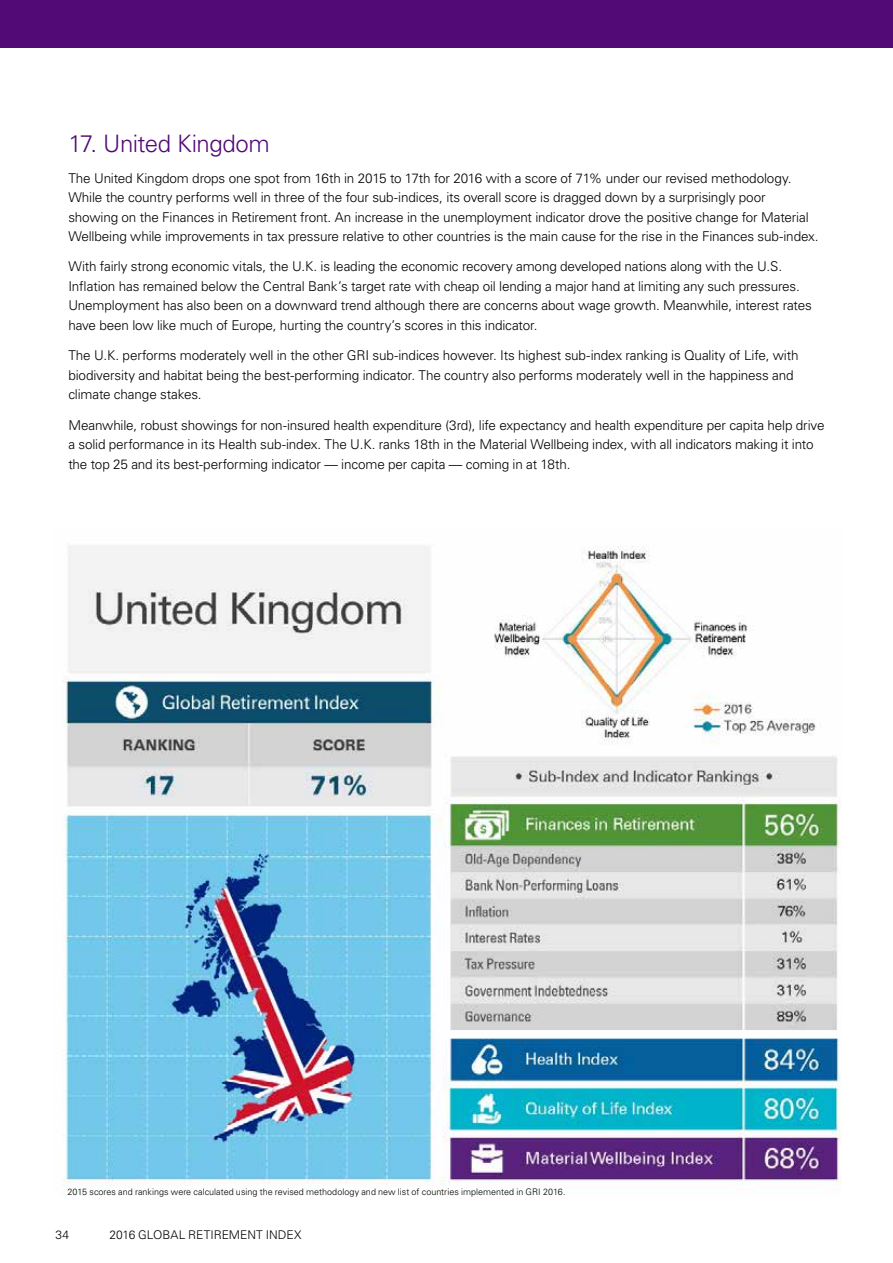
<style>
.page{position:relative;width:893px;height:1263px;background:#fff}
.page>*{position:absolute;margin:0;border:0;box-sizing:border-box;transform-origin:0 0}
.t1{font:300 24px "Univers LT Std";letter-spacing:-.02em;color:#520a76}
.t2{font:300 13.5px/19.5px "Univers LT Std";letter-spacing:-.015em;color:#000}
.t3{font:300 12px "Univers LT Std";color:#000}
.t4{font:300 9px "Univers LT Std";color:#000}
</style>
<div class="page">
<div style="left:0;top:0;width:893px;height:47px;background:#520a76"></div>
<img style="left:62px;top:546px;width:779px;height:648px">
<h1 class="t1" style="left:68px;top:129px;width:203px">17. United Kingdom</h1>
<p class="t2" style="left:68px;top:168px;width:752px">The United Kingdom drops one spot from 16th in 2015 to 17th for 2016 with a score of 71% under our revised methodology.<br>While the country performs well in three of the four sub-indices, its overall score is dragged down by a surprisingly poor showing on the Finances in Retirement front. An increase in the unemployment indicator drove the positive change for Material Wellbeing while improvements in tax pressure relative to other countries is the main cause for the rise in the Finances sub-index.</p>
<p class="t2" style="left:68px;top:257px;width:745px">With fairly strong economic vitals, the U.K. is leading the economic recovery among developed nations along with the U.S.<br>Inflation has remained below the Central Bank’s target rate with cheap oil lending a major hand at limiting any such pressures.<br>Unemployment has also been on a downward trend although there are concerns about wage growth. Meanwhile, interest rates have been low like much of Europe, hurting the country’s scores in this indicator.</p>
<p class="t2" style="left:68px;top:346px;width:732px">The U.K. performs moderately well in the other GRI sub-indices however. Its highest sub-index ranking is Quality of Life, with biodiversity and habitat being the best-performing indicator. The country also performs moderately well in the happiness and climate change stakes.</p>
<p class="t2" style="left:68px;top:415px;width:758px">Meanwhile, robust showings for non-insured health expenditure (3rd), life expectancy and health expenditure per capita help drive a solid performance in its Health sub-index. The U.K. ranks 18th in the Material Wellbeing index, with all indicators making it into the top 25 and its best-performing indicator — income per capita — coming in at 18th.</p>
<p class="t4" style="left:68px;top:1186px;width:500px">2015 scores and rankings were calculated using the revised methodology and new list of countries implemented in GRI 2016.</p>
<p class="t3" style="left:56px;top:1227px;width:15px">34</p>
<p class="t3" style="left:110px;top:1227px;width:193px">2016 GLOBAL RETIREMENT INDEX</p>
</div>
